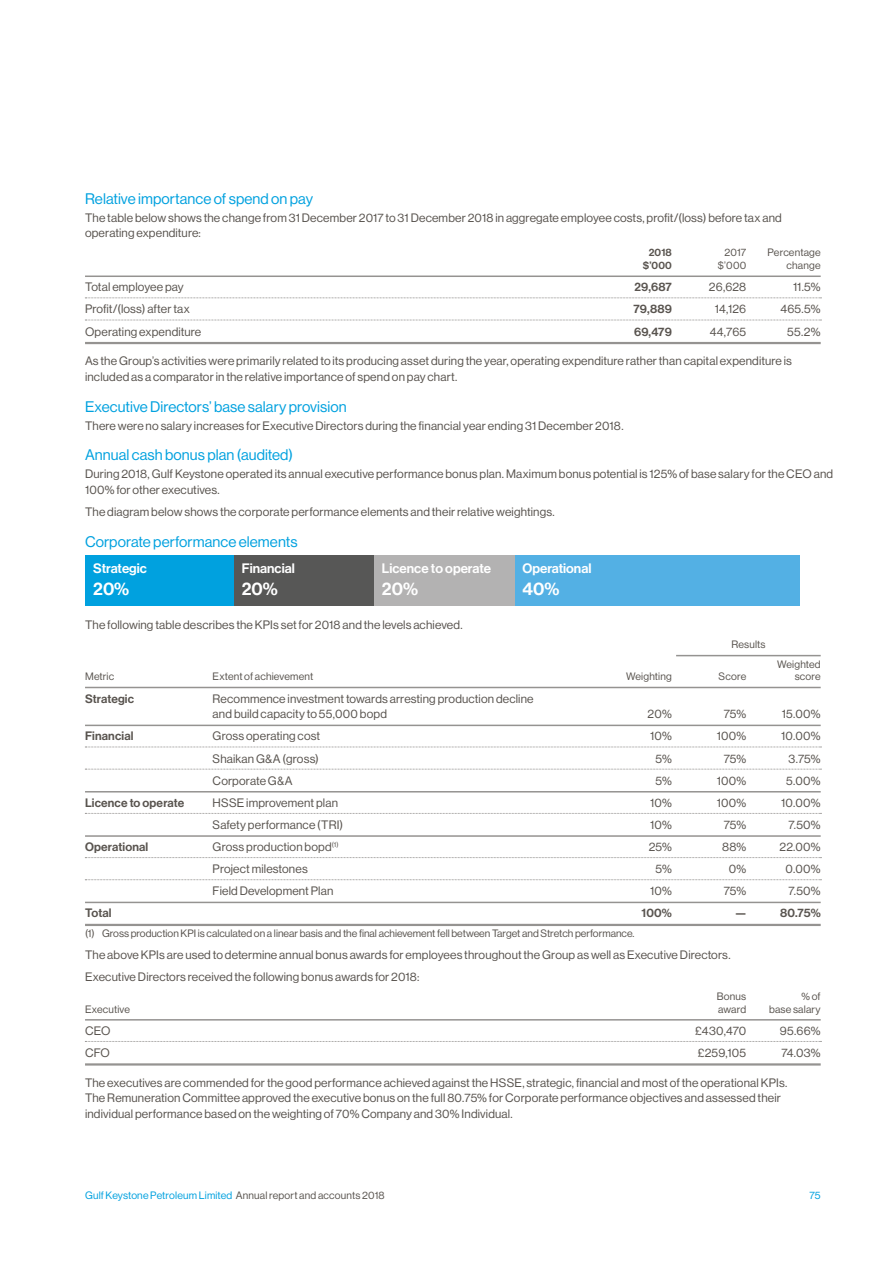
<style>
.page{position:relative;width:893px;height:1263px;background:#fff}
.page>*{position:absolute;margin:0;border:0;box-sizing:border-box;transform-origin:0 0}
.t1{font:500 17.85px "Haas Grot Disp 65";color:#fff}
.t2{font:15px "Haas Grot Disp 55 Roman";letter-spacing:.005em;color:#00a1df}
.t3{font:500 13.5px "Haas Grot Disp 65";color:#fff}
.t4{font:12px/15.8px "Haas Grot Disp 55 Roman";letter-spacing:.015em;color:#59544f}
.t5{font:500 12px "Haas Grot Disp 65";letter-spacing:.015em;color:#59544f}
.t6{font:10.5px "Haas Grot Disp 55 Roman";color:#59544f}
.t7{font:10.5px "Haas Grot Disp 55 Roman";letter-spacing:.015em;color:#00a1df}
.t8{font:10.5px "Haas Grot Disp 55 Roman";letter-spacing:.02em;color:#59544f}
.t9{font:500 10.5px "Haas Grot Disp 65";letter-spacing:.015em;color:#59544f}
.s1{color:#59544f}
</style>
<div class="page">
<hr style="left:85px;top:275px;width:736px;height:2px;background:#959391">
<svg style="left:85px;top:298px;width:736px;height:1px"></svg>
<svg style="left:85px;top:320px;width:736px;height:1px"></svg>
<hr style="left:85px;top:342px;width:736px;height:2px;background:#959391">
<hr style="left:676px;top:655px;width:145px;height:1px;background:#959391">
<hr style="left:85px;top:687px;width:736px;height:1px;background:#959391">
<hr style="left:85px;top:725px;width:736px;height:1px;background:#959391">
<svg style="left:85px;top:747px;width:736px;height:1px"></svg>
<svg style="left:85px;top:769px;width:736px;height:1px"></svg>
<hr style="left:85px;top:791px;width:736px;height:1px;background:#959391">
<svg style="left:85px;top:813px;width:736px;height:1px"></svg>
<hr style="left:85px;top:835px;width:736px;height:2px;background:#959391">
<svg style="left:85px;top:857px;width:736px;height:1px"></svg>
<svg style="left:85px;top:879px;width:736px;height:1px"></svg>
<hr style="left:85px;top:902px;width:736px;height:1px;background:#959391">
<hr style="left:85px;top:924px;width:736px;height:2px;background:#959391">
<hr style="left:85px;top:1019px;width:736px;height:1px;background:#959391">
<svg style="left:85px;top:1041px;width:736px;height:1px"></svg>
<hr style="left:85px;top:1063px;width:736px;height:2px;background:#959391">
<div style="left:515px;top:555px;width:285px;height:51px;background:#53b0e4"></div>
<div style="left:374px;top:555px;width:141px;height:51px;background:#b3b2b2"></div>
<div style="left:233px;top:555px;width:141px;height:51px;background:#575756"></div>
<div style="left:85px;top:555px;width:148px;height:51px;background:#00a1df"></div>
<p class="t2" style="left:85px;top:190px;width:229px">Relative importance of spend on pay</p>
<p class="t4" style="left:85px;top:209px;width:698px">The table below shows the change from 31 December 2017 to 31 December 2018 in aggregate employee costs, profit/(loss) before tax and operating expenditure:</p>
<p class="t9" style="left:649px;top:247px;width:25px">2018</p>
<p class="t6" style="left:724px;top:247px;width:23px">2017</p>
<p class="t6" style="left:767px;top:247px;width:55px">Percentage</p>
<p class="t9" style="left:643px;top:259px;width:31px">$’000</p>
<p class="t6" style="left:718px;top:259px;width:30px">$’000</p>
<p class="t6" style="left:786px;top:259px;width:36px">change</p>
<p class="t4" style="left:85px;top:279px;width:100px">Total employee pay</p>
<p class="t5" style="left:634px;top:280px;width:39px">29,687</p>
<p class="t4" style="left:709px;top:279px;width:39px">26,628</p>
<p class="t4" style="left:793px;top:279px;width:29px">11.5%</p>
<p class="t4" style="left:85px;top:301px;width:106px">Profit/(loss) after tax</p>
<p class="t5" style="left:633px;top:302px;width:40px">79,889</p>
<p class="t4" style="left:715px;top:301px;width:33px">14,126</p>
<p class="t4" style="left:780px;top:301px;width:42px">465.5%</p>
<p class="t4" style="left:85px;top:323px;width:118px">Operating expenditure</p>
<p class="t5" style="left:634px;top:324px;width:39px">69,479</p>
<p class="t4" style="left:710px;top:323px;width:38px">44,765</p>
<p class="t4" style="left:787px;top:323px;width:35px">55.2%</p>
<p class="t4" style="left:85px;top:353px;width:708px">As the Group’s activities were primarily related to its producing asset during the year, operating expenditure rather than capital expenditure is included as a comparator in the relative importance of spend on pay chart.</p>
<p class="t2" style="left:85px;top:398px;width:263px">Executive Directors’ base salary provision</p>
<p class="t4" style="left:85px;top:418px;width:540px">There were no salary increases for Executive Directors during the financial year ending 31 December 2018.</p>
<p class="t2" style="left:85px;top:447px;width:209px">Annual cash bonus plan (audited)</p>
<p class="t4" style="left:85px;top:466px;width:750px">During 2018, Gulf Keystone operated its annual executive performance bonus plan. Maximum bonus potential is 125% of base salary for the CEO and<br>100% for other executives.</p>
<p class="t4" style="left:85px;top:504px;width:471px">The diagram below shows the corporate performance elements and their relative weightings.</p>
<p class="t2" style="left:85px;top:533px;width:214px">Corporate performance elements</p>
<p class="t3" style="left:382px;top:561px;width:111px">Licence to operate</p>
<h1 class="t1" style="left:382px;top:578px;width:38px">20%</h1>
<p class="t3" style="left:522px;top:561px;width:70px">Operational</p>
<h1 class="t1" style="left:522px;top:578px;width:38px">40%</h1>
<p class="t3" style="left:93px;top:561px;width:55px">Strategic</p>
<h1 class="t1" style="left:93px;top:578px;width:38px">20%</h1>
<p class="t3" style="left:242px;top:561px;width:54px">Financial</p>
<h1 class="t1" style="left:242px;top:578px;width:38px">20%</h1>
<p class="t4" style="left:85px;top:617px;width:379px">The following table describes the KPIs set for 2018 and the levels achieved.</p>
<p class="t6" style="left:731px;top:639px;width:36px">Results</p>
<p class="t6" style="left:777px;top:658px;width:45px">Weighted</p>
<p class="t6" style="left:85px;top:671px;width:31px">Metric</p>
<p class="t6" style="left:213px;top:671px;width:102px">Extent of achievement</p>
<p class="t6" style="left:626px;top:671px;width:47px">Weighting</p>
<p class="t6" style="left:719px;top:671px;width:29px">Score</p>
<p class="t6" style="left:795px;top:671px;width:28px">score</p>
<p class="t5" style="left:85px;top:691px;width:51px">Strategic</p>
<p class="t4" style="left:213px;top:690px;width:322px">Recommence investment towards arresting production decline and build capacity to 55,000 bopd</p>
<p class="t4" style="left:648px;top:706px;width:26px">20%</p>
<p class="t4" style="left:724px;top:706px;width:24px">75%</p>
<p class="t4" style="left:782px;top:706px;width:40px">15.00%</p>
<p class="t5" style="left:85px;top:729px;width:50px">Financial</p>
<p class="t4" style="left:213px;top:728px;width:109px">Gross operating cost</p>
<p class="t4" style="left:650px;top:728px;width:23px">10%</p>
<p class="t4" style="left:717px;top:728px;width:31px">100%</p>
<p class="t4" style="left:781px;top:728px;width:41px">10.00%</p>
<p class="t4" style="left:213px;top:750px;width:108px">Shaikan G&amp;A (gross)</p>
<p class="t4" style="left:655px;top:750px;width:18px">5%</p>
<p class="t4" style="left:724px;top:750px;width:24px">75%</p>
<p class="t4" style="left:789px;top:750px;width:34px">3.75%</p>
<p class="t4" style="left:213px;top:773px;width:81px">Corporate G&amp;A</p>
<p class="t4" style="left:655px;top:773px;width:18px">5%</p>
<p class="t4" style="left:717px;top:773px;width:31px">100%</p>
<p class="t4" style="left:786px;top:773px;width:36px">5.00%</p>
<p class="t5" style="left:85px;top:796px;width:101px">Licence to operate</p>
<p class="t4" style="left:213px;top:795px;width:127px">HSSE improvement plan</p>
<p class="t4" style="left:650px;top:795px;width:23px">10%</p>
<p class="t4" style="left:717px;top:795px;width:31px">100%</p>
<p class="t4" style="left:781px;top:795px;width:41px">10.00%</p>
<p class="t4" style="left:213px;top:817px;width:132px">Safety performance (TRI)</p>
<p class="t4" style="left:650px;top:817px;width:23px">10%</p>
<p class="t4" style="left:724px;top:817px;width:24px">75%</p>
<p class="t4" style="left:788px;top:817px;width:34px">7.50%</p>
<p class="t5" style="left:85px;top:840px;width:65px">Operational</p>
<p class="t4" style="left:213px;top:839px;width:127px">Gross production bopd<sup>(1)</sup></p>
<p class="t4" style="left:649px;top:839px;width:25px">25%</p>
<p class="t4" style="left:722px;top:839px;width:26px">88%</p>
<p class="t4" style="left:779px;top:839px;width:43px">22.00%</p>
<p class="t4" style="left:213px;top:861px;width:97px">Project milestones</p>
<p class="t4" style="left:655px;top:861px;width:18px">5%</p>
<p class="t4" style="left:729px;top:861px;width:19px">0%</p>
<p class="t4" style="left:786px;top:861px;width:37px">0.00%</p>
<p class="t4" style="left:213px;top:883px;width:122px">Field Development Plan</p>
<p class="t4" style="left:650px;top:883px;width:23px">10%</p>
<p class="t4" style="left:724px;top:883px;width:24px">75%</p>
<p class="t4" style="left:788px;top:883px;width:34px">7.50%</p>
<p class="t5" style="left:85px;top:906px;width:28px">Total</p>
<p class="t5" style="left:642px;top:906px;width:32px">100%</p>
<p class="t5" style="left:736px;top:906px;width:12px">—</p>
<p class="t5" style="left:780px;top:906px;width:42px">80.75%</p>
<p class="t6" style="left:85px;top:927px;width:551px">(1) Gross production KPI is calculated on a linear basis and the final achievement fell between Target and Stretch performance.</p>
<p class="t4" style="left:85px;top:943px;width:647px;line-height:22.2px">The above KPIs are used to determine annual bonus awards for employees throughout the Group as well as Executive Directors.<br>Executive Directors received the following bonus awards for 2018:</p>
<p class="t6" style="left:717px;top:990px;width:31px">Bonus</p>
<p class="t6" style="left:802px;top:990px;width:21px">% of</p>
<p class="t6" style="left:85px;top:1003px;width:46px">Executive</p>
<p class="t6" style="left:718px;top:1003px;width:30px">award</p>
<p class="t8" style="left:769px;top:1003px;width:53px">base salary</p>
<p class="t4" style="left:85px;top:1023px;width:27px">CEO</p>
<p class="t4" style="left:695px;top:1023px;width:53px">£430,470</p>
<p class="t4" style="left:780px;top:1023px;width:42px">95.66%</p>
<p class="t4" style="left:85px;top:1045px;width:26px">CFO</p>
<p class="t4" style="left:698px;top:1045px;width:50px">£259,105</p>
<p class="t4" style="left:781px;top:1045px;width:41px">74.03%</p>
<p class="t4" style="left:85px;top:1074px;width:704px">The executives are commended for the good performance achieved against the HSSE, strategic, financial and most of the operational KPIs.<br>TheRemuneration Committee approved the executive bonus on the full 80.75% for Corporate performance objectives and assessed their individual performance based on the weighting of 70% Company and 30% Individual.</p>
<p class="t7" style="left:85px;top:1189px;width:301px">Gulf Keystone Petroleum Limited <span class="s1">Annual report and accounts 2018</span></p>
<p class="t7" style="left:809px;top:1189px;width:13px">75</p>
</div>
